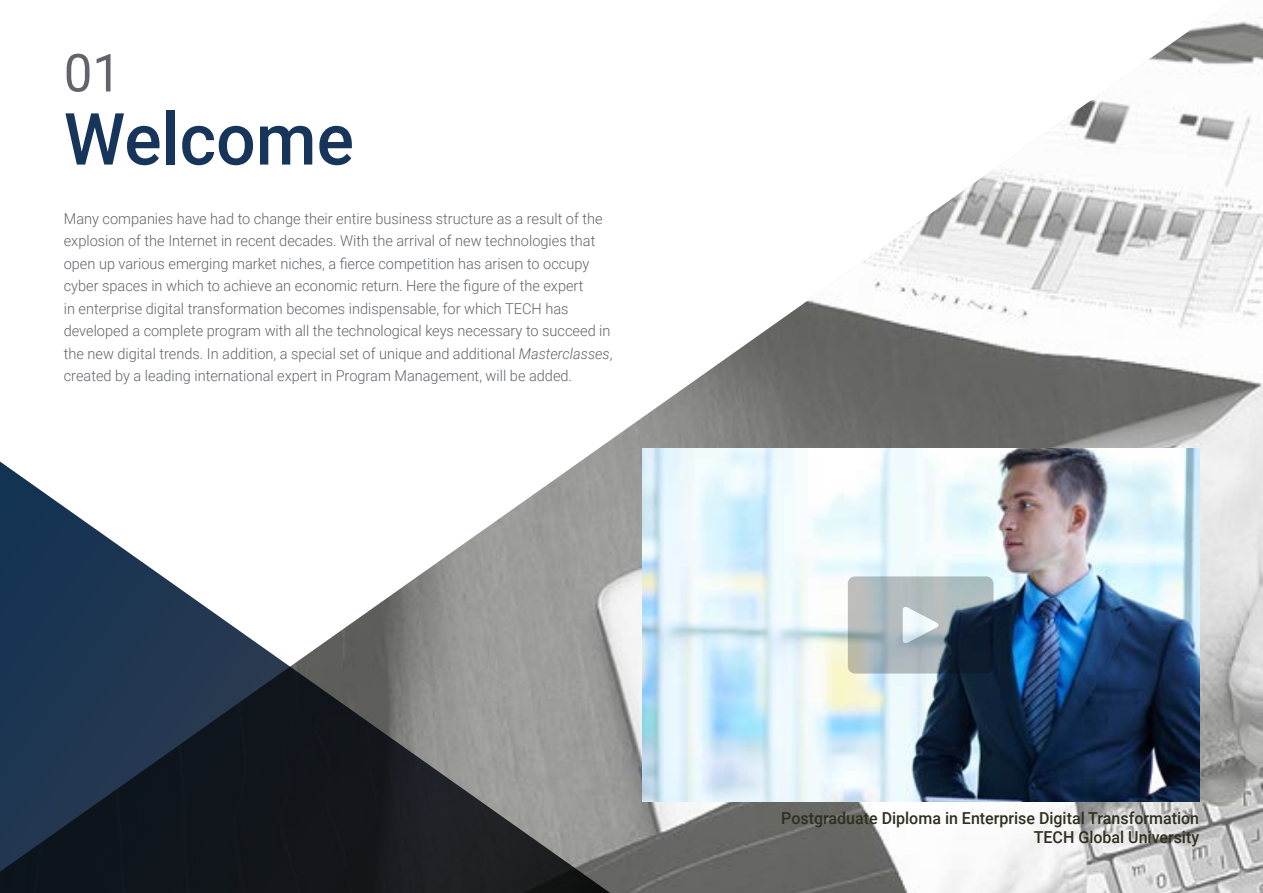
<style>
.page{position:relative;width:1263px;height:893px;background:#fff}
.page>*{position:absolute;margin:0;border:0;box-sizing:border-box;transform-origin:0 0}
.t1{font:500 72px "Roboto";color:#17355b}
.t2{font:52.5px "Roboto";color:#61646a}
.t3{font:500 16.5px/19.5px "Roboto";color:#312e20;text-align:right}
.t4{font:300 15px/22.5px "Roboto";color:#61646a}
.s1{font-style:italic}
</style>
<div class="page">
<img style="left:602px;top:14px;width:661px;height:879px">
<img style="left:642px;top:448px;width:557px;height:353px">
<svg style="left:848px;top:576px;width:145px;height:97px;background:#8e9aa0"></svg>
<svg style="left:0;top:446px;width:640px;height:447px"></svg>
<h2 class="t2" style="left:64px;top:36px;width:59px">01</h2>
<h1 class="t1" style="left:64px;top:89px;width:292px">Welcome</h1>
<p class="t4" style="left:64px;top:207px;width:550px">Many companies have had to change their entire business structure as a result of the explosion of the Internet in recent decades. With the arrival of new technologies that open up various emerging market niches, a fierce competition has arisen to occupy cyber spaces in which to achieve an economic return. Here the figure of the expert<br>in enterprise digital transformation becomes indispensable, for which TECH has developed a complete program with all the technological keys necessary to succeed in the new digital trends. In addition, a special set of unique and additional <span class="s1">Masterclasses</span>, created by a leading international expert in Program Management, will be added.</p>
<p class="t3" style="left:781px;top:807px;width:419px">Postgraduate Diploma in Enterprise Digital Transformation<br>TECH Global University</p>
</div>
